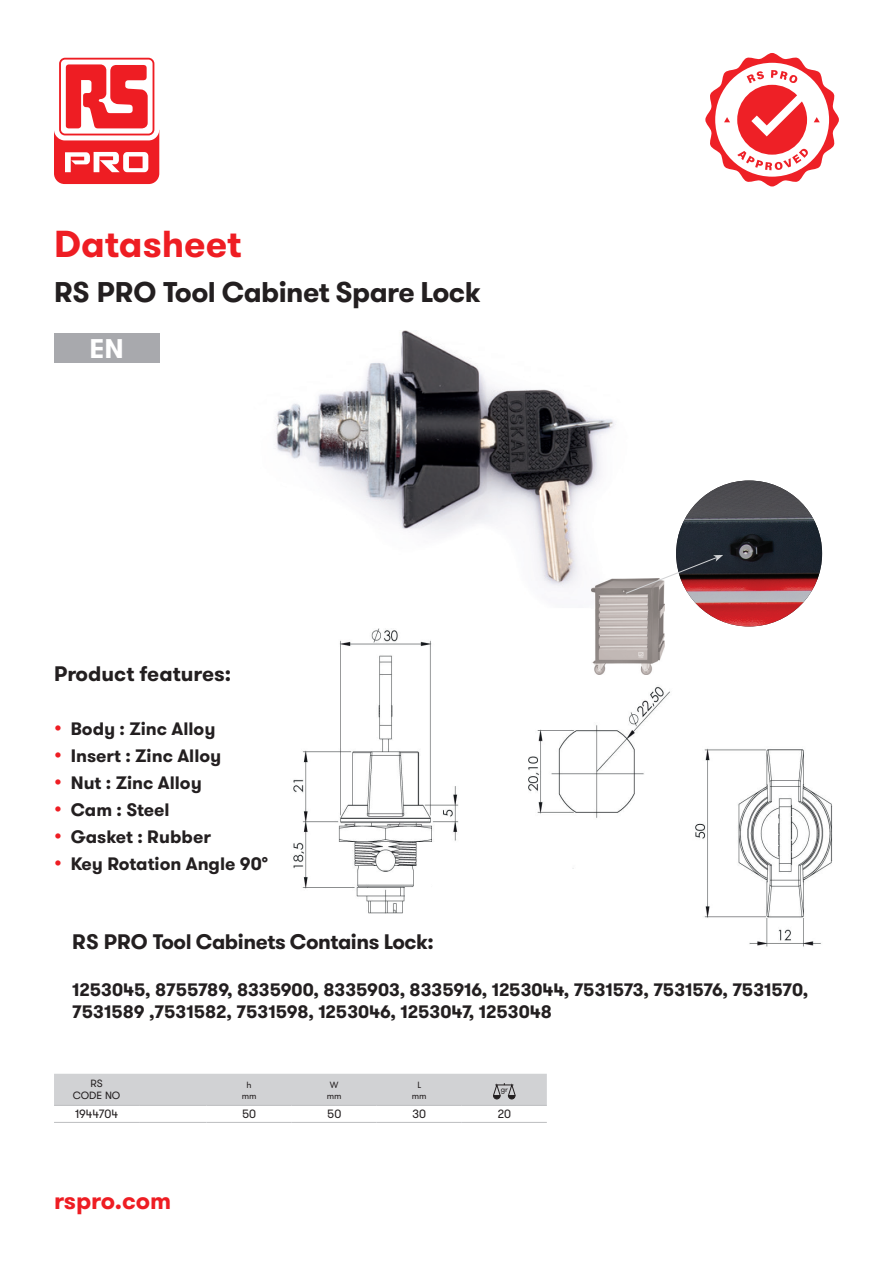
<style>
.page{position:relative;width:893px;height:1263px;background:#fff}
.page>*{position:absolute;margin:0;border:0;box-sizing:border-box;transform-origin:0 0}
.t1{font:700 37.5px "GT Walsheim Pro";color:#ee1d23}
.t2{font:700 28.5px "GT Walsheim Pro";letter-spacing:-.02em;color:#231f20}
.t3{font:700 27px "GT Walsheim Pro";color:#fff}
.t4{font:700 24px "GT Walsheim Pro";color:#ee1d23}
.t5{font:700 21px "GT Walsheim Pro";letter-spacing:-.02em;color:#231f20}
.t6{font:700 21px "GT Walsheim Pro";color:#231f20}
.t7{font:700 18px/21.6px "GT Walsheim Pro";color:#231f20}
.t8{font:12px "GT Walsheim Pro";color:#231f20}
.t9{font:10.5px/12px "GT Walsheim Pro";color:#231f20;text-align:center}
.t10{font:9px/10.8px "GT Walsheim Pro";color:#231f20;text-align:center}
.t11{font:7.5px "GT Walsheim Pro";color:#231f20}
.s1{font-weight:400;font-size:22.5px;color:#ee1d23}
</style>
<div class="page">
<img style="left:293px;top:614px;width:540px;height:333px">
<img style="left:275px;top:330px;width:425px;height:278px">
<div style="left:54px;top:333px;width:105px;height:29px;background:#a8a9ad"></div>
<svg style="left:54px;top:53px;width:105px;height:87px"></svg>
<svg style="left:54px;top:58px;width:105px;height:126px"></svg>
<svg style="left:705px;top:53px;width:134px;height:133px"></svg>
<hr style="left:54px;top:1122px;width:85px;height:1px;background:#bcbdc0">
<hr style="left:139px;top:1122px;width:68px;height:1px;background:#bcbdc0">
<hr style="left:207px;top:1122px;width:85px;height:1px;background:#bcbdc0">
<hr style="left:292px;top:1122px;width:85px;height:1px;background:#bcbdc0">
<hr style="left:377px;top:1122px;width:85px;height:1px;background:#bcbdc0">
<hr style="left:462px;top:1122px;width:85px;height:1px;background:#bcbdc0">
<div style="left:54px;top:1074px;width:493px;height:32px;background:#d1d2d4"></div>
<img style="left:676px;top:480px;width:146px;height:146px;border-radius:73px">
<img style="left:591px;top:579px;width:74px;height:95px">
<svg style="left:625px;top:555px;width:98px;height:39px"></svg>
<h1 class="t1" style="left:54px;top:219px;width:189px">Datasheet</h1>
<h2 class="t2" style="left:54px;top:273px;width:428px">RS PRO Tool Cabinet Spare Lock</h2>
<h3 class="t3" style="left:90px;top:331px;width:36px">EN</h3>
<p class="t6" style="left:54px;top:660px;width:179px">Product features:</p>
<p class="t7" style="left:54px;top:718px;width:163px"><span class="s1">•</span> Body : Zinc Alloy</p>
<p class="t7" style="left:54px;top:745px;width:169px"><span class="s1">•</span> Insert : Zinc Alloy</p>
<p class="t7" style="left:54px;top:772px;width:149px"><span class="s1">•</span> Nut : Zinc Alloy</p>
<p class="t7" style="left:54px;top:799px;width:117px"><span class="s1">•</span> Cam : Steel</p>
<p class="t7" style="left:54px;top:826px;width:158px"><span class="s1">•</span> Gasket : Rubber</p>
<p class="t7" style="left:54px;top:853px;width:215px"><span class="s1">•</span> Key Rotation Angle 90°</p>
<p class="t5" style="left:72px;top:928px;width:363px">RS PRO Tool Cabinets Contains Lock:</p>
<p class="t7" style="left:72px;top:979px;width:738px">1253045, 8755789, 8335900, 8335903, 8335916, 1253044, 7531573, 7531576, 7531570,<br>7531589 ,7531582, 7531598, 1253046, 1253047, 1253048</p>
<p class="t9" style="left:73px;top:1077px;width:49px">RS<br>CODE NO</p>
<p class="t10" style="left:242px;top:1080px;width:16px">h mm</p>
<p class="t10" style="left:327px;top:1080px;width:16px">W mm</p>
<p class="t10" style="left:412px;top:1080px;width:16px">L mm</p>
<p class="t11" style="left:501px;top:1084px;width:9px">gr</p>
<p class="t8" style="left:75px;top:1107px;width:44px">1944704</p>
<p class="t8" style="left:242px;top:1106px;width:16px">50</p>
<p class="t8" style="left:327px;top:1106px;width:16px">50</p>
<p class="t8" style="left:412px;top:1106px;width:15px">30</p>
<p class="t8" style="left:498px;top:1106px;width:15px">20</p>
<h3 class="t4" style="left:54px;top:1185px;width:119px">rspro.com</h3>
</div>
